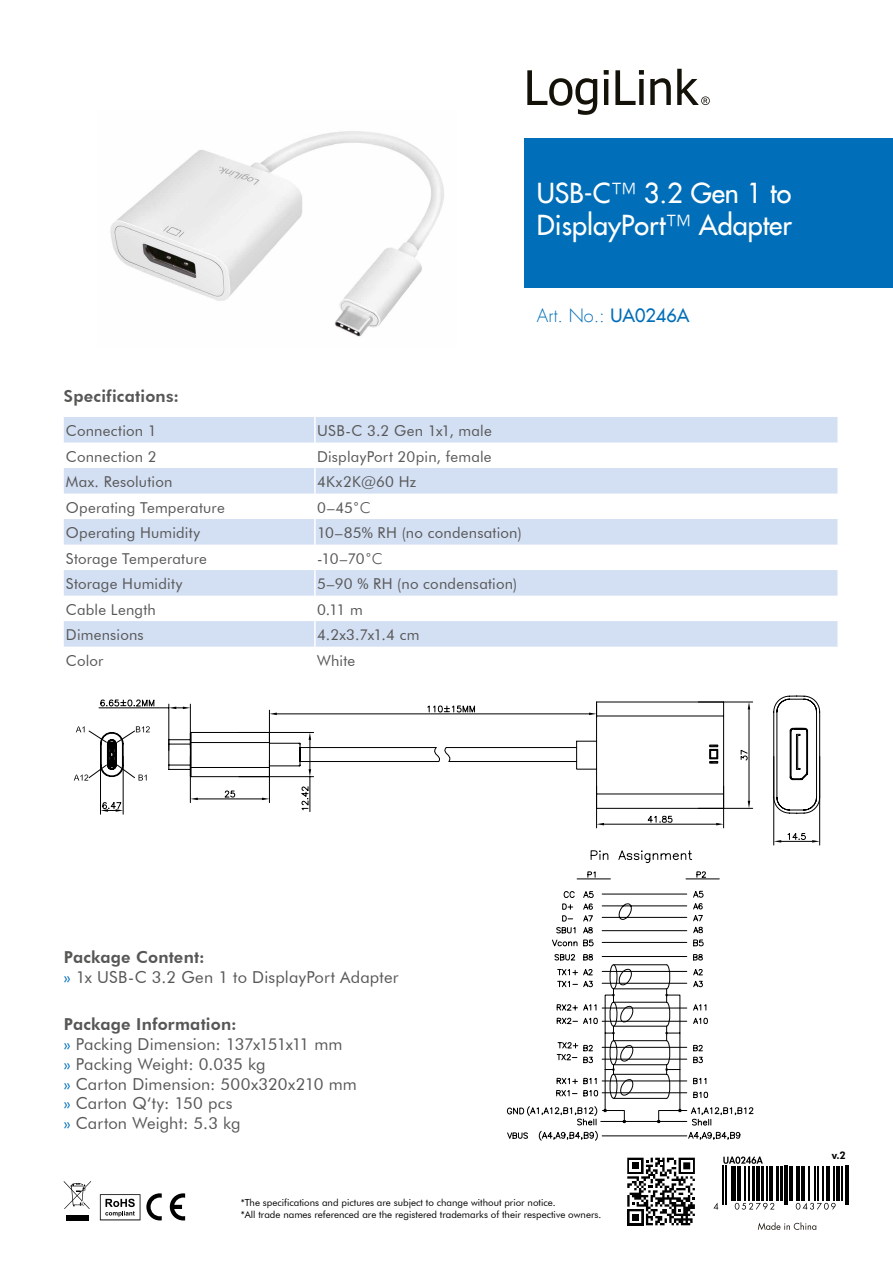
<style>
.page{position:relative;width:893px;height:1263px;background:#fff}
.page>*{position:absolute;margin:0;border:0;box-sizing:border-box;transform-origin:0 0}
.t1{font:27px/31.8px "Futura LT";color:#fff}
.t2{font:300 18px "Futura LT";color:#006eb8}
.t3{font:16.5px/19.8px "Futura BT";letter-spacing:.01em;color:#575756}
.t4{font:800 16.5px "Futura BT";letter-spacing:.015em;color:#575756}
.t5{font:15px "Futura BT";letter-spacing:.015em;color:#575756}
.t6{font:800 10.5px "Futura BT";color:#000}
.t7{font:9.75px/11.7px "Futura BT";color:#000}
.s1{font-weight:300}
.s2{font-weight:400}
.s3{font-weight:800}
.s4{color:#006eb8}
</style>
<div class="page">
<svg style="left:100px;top:1194px;width:40px;height:26px"></svg>
<svg style="left:64px;top:1181px;width:27px;height:28px"></svg>
<div style="left:66px;top:1215px;width:23px;height:5px;background:#000"></div>
<svg style="left:146px;top:1193px;width:16px;height:27px"></svg>
<svg style="left:170px;top:1193px;width:15px;height:27px"></svg>
<div style="left:524px;top:138px;width:369px;height:150px;background:#006eb8"></div>
<svg style="left:527px;top:69px;width:183px;height:46px"></svg>
<svg style="left:64px;top:417px;width:773px;height:230px;fill:#d3dff3"></svg>
<hr style="left:314px;top:417px;width:2px;height:25px;background:#fff">
<hr style="left:314px;top:442px;width:2px;height:26px;background:#fff">
<hr style="left:314px;top:468px;width:2px;height:25px;background:#fff">
<hr style="left:314px;top:519px;width:2px;height:25px;background:#fff">
<hr style="left:314px;top:570px;width:2px;height:26px;background:#fff">
<hr style="left:314px;top:596px;width:2px;height:25px;background:#fff">
<hr style="left:314px;top:493px;width:2px;height:26px;background:#fff">
<hr style="left:314px;top:544px;width:2px;height:26px;background:#fff">
<hr style="left:314px;top:621px;width:2px;height:26px;background:#fff">
<img style="left:110px;top:131px;width:334px;height:206px">
<svg style="left:74px;top:701px;width:746px;height:436px"></svg>
<svg style="left:758px;top:1222px;width:58px;height:8px"></svg>
<svg style="left:627px;top:1157px;width:68px;height:69px"></svg>
<svg style="left:627px;top:1158px;width:68px;height:67px"></svg>
<svg style="left:723px;top:1156px;width:40px;height:8px"></svg>
<svg style="left:713px;top:1202px;width:5px;height:7px"></svg>
<svg style="left:735px;top:1203px;width:39px;height:6px"></svg>
<svg style="left:796px;top:1202px;width:40px;height:7px"></svg>
<hr style="left:723px;top:1166px;width:1px;height:39px;background:#000">
<hr style="left:725px;top:1166px;width:2px;height:39px;background:#000">
<hr style="left:731px;top:1166px;width:2px;height:34px;background:#000">
<hr style="left:735px;top:1166px;width:1px;height:34px;background:#000">
<hr style="left:737px;top:1166px;width:4px;height:34px;background:#000">
<hr style="left:744px;top:1166px;width:1px;height:34px;background:#000">
<hr style="left:748px;top:1166px;width:1px;height:34px;background:#000">
<hr style="left:752px;top:1166px;width:3px;height:34px;background:#000">
<hr style="left:756px;top:1166px;width:4px;height:34px;background:#000">
<hr style="left:761px;top:1166px;width:3px;height:34px;background:#000">
<hr style="left:767px;top:1166px;width:1px;height:34px;background:#000">
<hr style="left:769px;top:1166px;width:4px;height:34px;background:#000">
<hr style="left:776px;top:1166px;width:2px;height:34px;background:#000">
<hr style="left:780px;top:1166px;width:2px;height:34px;background:#000">
<hr style="left:784px;top:1166px;width:1px;height:39px;background:#000">
<hr style="left:787px;top:1166px;width:1px;height:39px;background:#000">
<hr style="left:789px;top:1166px;width:4px;height:34px;background:#000">
<hr style="left:796px;top:1166px;width:1px;height:34px;background:#000">
<hr style="left:799px;top:1166px;width:1px;height:34px;background:#000">
<hr style="left:801px;top:1166px;width:4px;height:34px;background:#000">
<hr style="left:808px;top:1166px;width:1px;height:34px;background:#000">
<hr style="left:815px;top:1166px;width:1px;height:34px;background:#000">
<hr style="left:817px;top:1166px;width:1px;height:34px;background:#000">
<hr style="left:822px;top:1166px;width:2px;height:34px;background:#000">
<hr style="left:826px;top:1166px;width:4px;height:34px;background:#000">
<hr style="left:833px;top:1166px;width:1px;height:34px;background:#000">
<hr style="left:836px;top:1166px;width:4px;height:34px;background:#000">
<hr style="left:841px;top:1166px;width:1px;height:34px;background:#000">
<hr style="left:845px;top:1166px;width:1px;height:39px;background:#000">
<hr style="left:848px;top:1166px;width:1px;height:39px;background:#000">
<h1 class="t1" style="left:537px;top:177px;width:257px">USB-C<span class="s1">™</span> 3.2 Gen 1 to<br>DisplayPort<span class="s1">™</span> Adapter</h1>
<p class="t2" style="left:537px;top:305px;width:154px">Art. No.: <span class="s2">UA0246A</span></p>
<p class="t4" style="left:64px;top:386px;width:117px">Specifications:</p>
<p class="t5" style="left:66px;top:422px;width:92px">Connection 1</p>
<p class="t5" style="left:317px;top:422px;width:176px">USB-C 3.2 Gen 1x1, male</p>
<p class="t5" style="left:66px;top:447px;width:92px">Connection 2</p>
<p class="t5" style="left:317px;top:447px;width:176px">DisplayPort 20pin, female</p>
<p class="t5" style="left:66px;top:473px;width:108px">Max. Resolution</p>
<p class="t5" style="left:317px;top:473px;width:101px">4Kx2K@60 Hz</p>
<p class="t5" style="left:66px;top:498px;width:160px">Operating Temperature</p>
<p class="t5" style="left:317px;top:498px;width:55px">0–45<span class="s1">˚C</span></p>
<p class="t5" style="left:66px;top:524px;width:136px">Operating Humidity</p>
<p class="t5" style="left:317px;top:524px;width:206px">10–85% RH (no condensation)</p>
<p class="t5" style="left:66px;top:549px;width:143px">Storage Temperature</p>
<p class="t5" style="left:317px;top:549px;width:67px">-10–70<span class="s1">˚C</span></p>
<p class="t5" style="left:66px;top:575px;width:118px">Storage Humidity</p>
<p class="t5" style="left:317px;top:575px;width:202px">5–90 % RH (no condensation)</p>
<p class="t5" style="left:66px;top:600px;width:92px">Cable Length</p>
<p class="t5" style="left:317px;top:600px;width:47px">0.11 m</p>
<p class="t5" style="left:66px;top:626px;width:79px">Dimensions</p>
<p class="t5" style="left:317px;top:626px;width:104px">4.2x3.7x1.4 cm</p>
<p class="t5" style="left:66px;top:651px;width:39px">Color</p>
<p class="t5" style="left:317px;top:651px;width:40px">White</p>
<p class="t3" style="left:64px;top:947px;width:336px"><span class="s3">Package Content:<br></span><span class="s4">»</span> 1x USB-C 3.2 Gen 1 to DisplayPort Adapter</p>
<p class="t3" style="left:64px;top:1014px;width:295px"><span class="s3">Package Information:<br></span><span class="s4">»</span> Packing Dimension: 137x151x11 mm<br><span class="s4">»</span> Packing Weight: 0.035 kg<br><span class="s4">»</span> Carton Dimension: 500x320x210 mm <span class="s4">»</span> Carton Q‘ty: 150 pcs<br><span class="s4">»</span> Carton Weight: 5.3 kg</p>
<p class="t7" style="left:241px;top:1196px;width:362px">*The specifications and pictures are subject to change without prior notice.<br>*All trade names referenced are the registered trademarks of their respective owners.</p>
<p class="t6" style="left:832px;top:1149px;width:16px">v.2</p>
</div>
